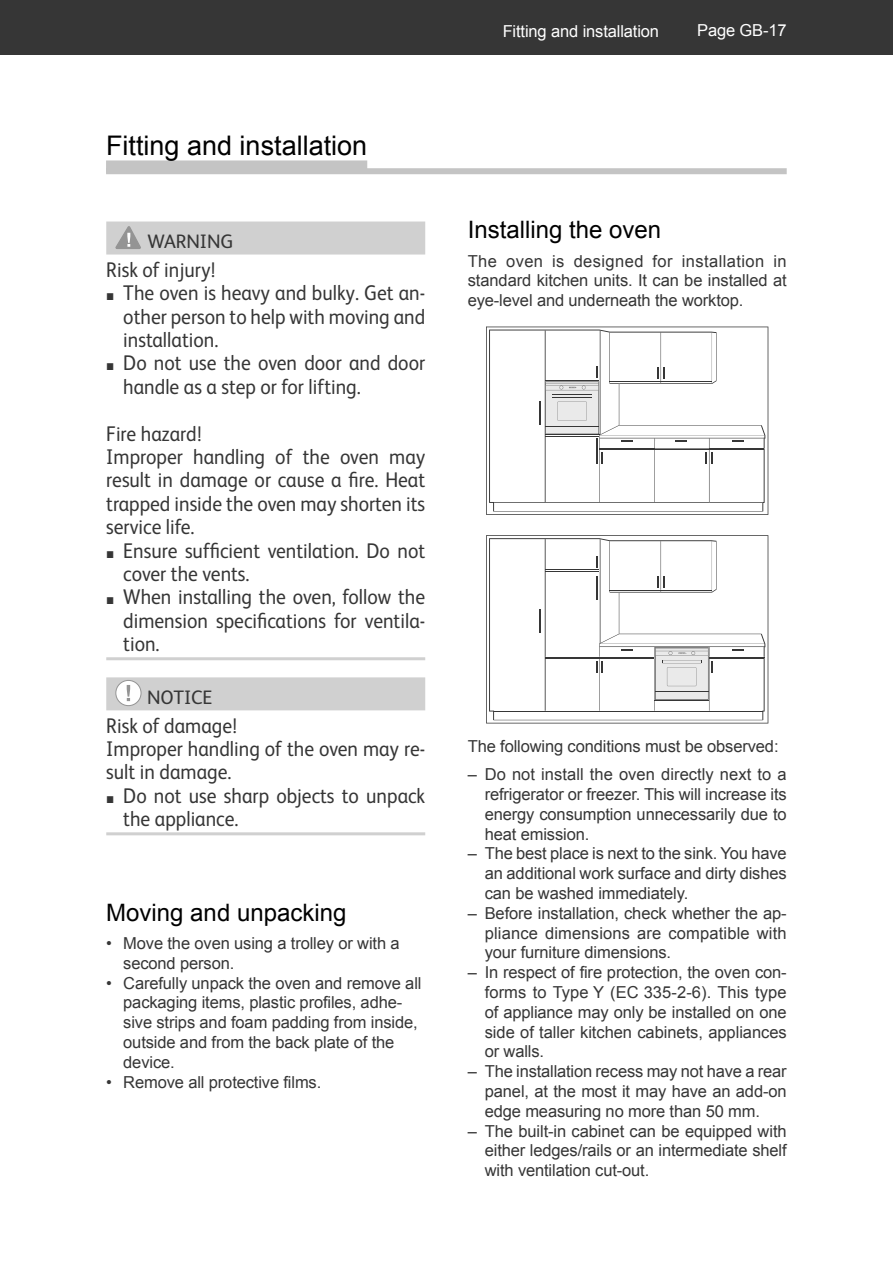
<style>
.page{position:relative;width:893px;height:1263px;background:#fff}
.page>*{position:absolute;margin:0;border:0;box-sizing:border-box;transform-origin:0 0}
.t1{font:27px "Arial";color:#000}
.t2{font:24px "Arial";color:#000}
.t3{font:21.3px/23.4px "FS Albert";color:#363636;scale:.92 1}
.t4{font:19.5px "FS Albert";letter-spacing:-.005em;color:#363636}
.t5{font:16.5px/19.8px "Arial";letter-spacing:-.01em;color:#363636;text-align:justify}
.t6{font:16.5px "Arial";letter-spacing:-.01em;color:#fff}
.s1{font-family:"Arial";font-size:14.7px}
</style>
<div class="page">
<div style="left:0;top:0;width:893px;height:54px;background:#363636"></div>
<div style="left:106px;top:160px;width:261px;height:12px;background:#c4c4c4"></div>
<div style="left:106px;top:168px;width:681px;height:6px;background:#c4c4c4"></div>
<div style="left:106px;top:222px;width:319px;height:33px;background:#d0d0d0"></div>
<hr style="left:106px;top:657px;width:319px;height:3px;background:#d0d0d0">
<div style="left:106px;top:677px;width:319px;height:33px;background:#d0d0d0"></div>
<hr style="left:106px;top:832px;width:319px;height:3px;background:#d0d0d0">
<svg style="left:116px;top:226px;width:25px;height:23px"></svg>
<div style="left:116px;top:680px;width:25px;height:26px;background:#fff;border-radius:50%"></div>
<div style="left:116px;top:680px;width:25px;height:26px;border:1px solid #949494;border-radius:50%"></div>
<svg style="left:127px;top:685px;width:3px;height:16px"></svg>
<svg style="left:486px;top:327px;width:282px;height:188px"></svg>
<svg style="left:486px;top:535px;width:282px;height:189px"></svg>
<h1 class="t1" style="left:106px;top:131px;width:263px">Fitting and installation</h1>
<p class="t4" style="left:148px;top:234px;width:87px">WARNING</p>
<p class="t3" style="left:106px;top:260px;width:120px">Risk of injury!</p>
<p class="t3" style="left:123px;top:283px;width:330px;text-align:justify;text-indent:-17px"><span class="s1">■</span> The oven is heavy and bulky. Get an&shy;other person to help with moving and installation.</p>
<p class="t3" style="left:123px;top:353px;width:330px;text-indent:-17px"><span class="s1">■</span> Do not use the oven door and door handle as a step or for lifting.</p>
<p class="t3" style="left:106px;top:423px;width:348px">Fire hazard!<br>Improper handling of the oven may result in damage or cause a fire. Heat trapped inside the oven may shorten its service life.</p>
<p class="t3" style="left:123px;top:540px;width:330px;text-indent:-17px"><span class="s1">■</span> Ensure sufficient ventilation. Do not cover the vents.</p>
<p class="t3" style="left:123px;top:587px;width:330px;text-align:justify;text-indent:-17px"><span class="s1">■</span> When installing the oven, follow the dimension specifications for ventila&shy;tion.</p>
<p class="t4" style="left:147px;top:690px;width:67px">NOTICE</p>
<p class="t3" style="left:106px;top:715px;width:348px">Risk of damage!<br>Improper handling of the oven may re&shy;sult in damage.</p>
<p class="t3" style="left:123px;top:786px;width:330px;text-indent:-17px"><span class="s1">■</span> Do not use sharp objects to unpack the appliance.</p>
<h2 class="t2" style="left:106px;top:899px;width:242px">Moving and unpacking</h2>
<p class="t5" style="left:123px;top:933px;width:278px;text-indent:-17px">• Move the oven using a trolley or with a second person.</p>
<p class="t5" style="left:123px;top:973px;width:300px;text-align:left;text-indent:-17px">• Carefully unpack the oven and remove all packaging items, plastic profiles, adhe&shy;sive strips and foam padding from inside, outside and from the back plate of the device.</p>
<p class="t5" style="left:106px;top:1072px;width:217px">• Remove all protective films.</p>
<p class="t6" style="left:503px;top:22px;width:158px">Fitting and installation</p>
<p class="t6" style="left:697px;top:21px;width:91px">Page GB-17</p>
<h2 class="t2" style="left:468px;top:217px;width:195px">Installing the oven</h2>
<p class="t5" style="left:468px;top:251px;width:320px">The oven is designed for installation in standard kitchen units. It can be installed at eye-level and underneath the worktop.</p>
<p class="t5" style="left:468px;top:736px;width:312px">The following conditions must be observed:</p>
<p class="t5" style="left:485px;top:764px;width:303px;text-indent:-17px">– Do not install the oven directly next to a refrigerator or freezer. This will increase its energy consumption unnecessarily due to heat emission.</p>
<p class="t5" style="left:485px;top:844px;width:303px;text-indent:-17px">– The best place is next to the sink. You have an additional work surface and dirty dishes can be washed immediately.</p>
<p class="t5" style="left:485px;top:903px;width:303px;text-indent:-17px">– Before installation, check whether the ap&shy;pliance dimensions are compatible with your furniture dimensions.</p>
<p class="t5" style="left:485px;top:962px;width:303px;text-indent:-17px">– In respect of fire protection, the oven con&shy;forms to Type Y (EC 335-2-6). This type of appliance may only be installed on one side of taller kitchen cabinets, appliances or walls.</p>
<p class="t5" style="left:485px;top:1061px;width:303px;text-indent:-17px">– The installation recess may not have a rear panel, at the most it may have an add-on edge measuring no more than 50 mm.</p>
<p class="t5" style="left:485px;top:1121px;width:303px;text-indent:-17px">– The built-in cabinet can be equipped with either ledges/rails or an intermediate shelf with ventilation cut-out.</p>
</div>
